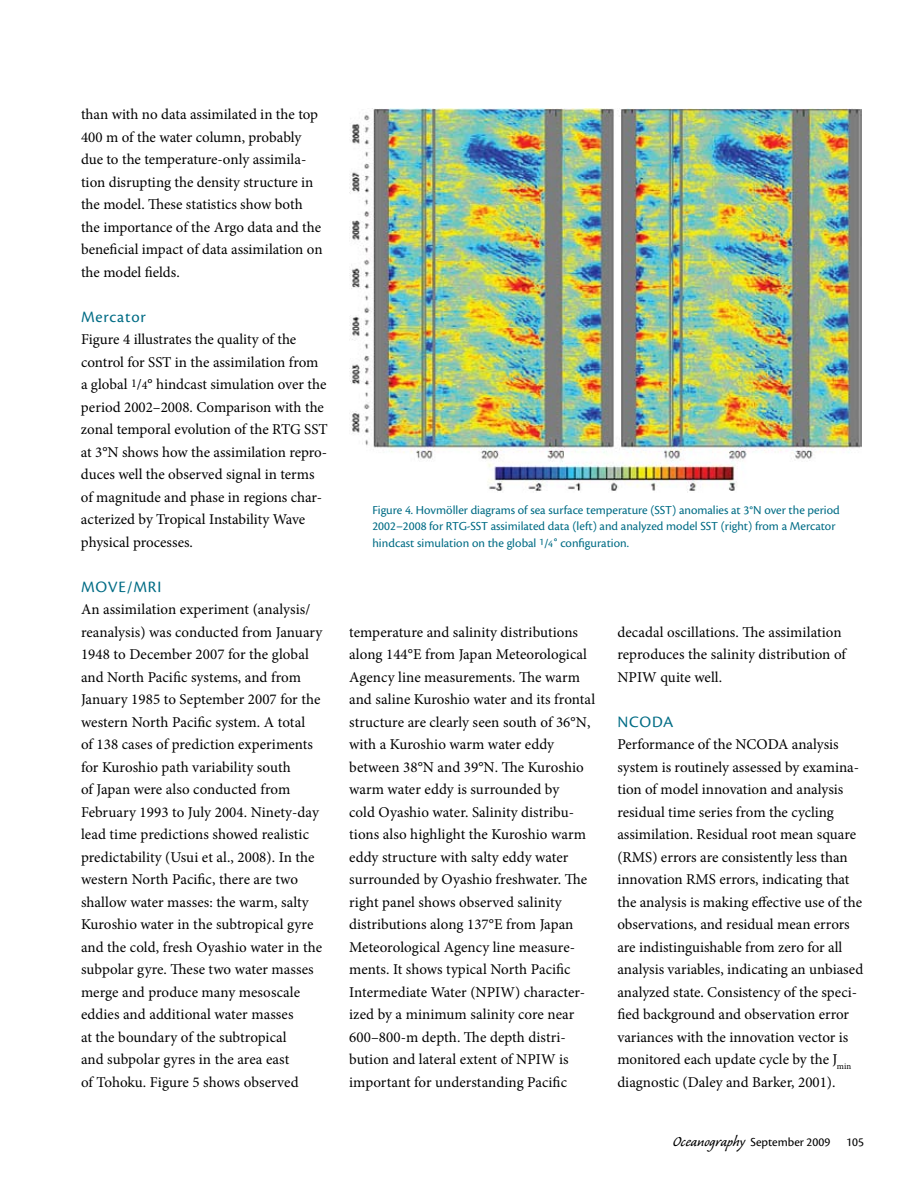
<style>
.page{position:relative;width:918px;height:1188px;background:#fff}
.page>*{position:absolute;margin:0;border:0;box-sizing:border-box;transform-origin:0 0}
.t1{font:16.5px "Cronos Pro";letter-spacing:.045em;color:#006c85}
.t2{font:15px/22.5px "Minion Pro";color:#000}
.t3{font:12.75px/16.5px "Cronos Pro";color:#006c85}
.t4{font:12.75px "Cronos Pro";color:#000}
.s1{font-size:12px}
.s2{font-weight:500}
.s3{font-size:10.5px}
.s4{font-family:"Caliban";font-size:18px}
</style>
<div class="page">
<img style="left:349px;top:108px;width:513px;height:385px">
<p class="t2" style="left:81px;top:103px;width:243px">than with no data assimilated in the top 400 m of the water column, probably due to the temperature-only assimila&shy;tion disrupting the density structure in the model. These statistics show both the importance of the Argo data and the beneficial impact of data assimilation on the model fields.</p>
<p class="t1" style="left:81px;top:307px;width:66px">Mercator</p>
<p class="t2" style="left:81px;top:328px;width:248px">Figure 4 illustrates the quality of the control for SST in the assimilation from a global <span class="s1">1</span>/<span class="s1">4</span><span class="s2">°</span> hindcast simulation over the period 2002–2008. Comparison with the zonal temporal evolution of the RTG SST at 3°N shows how the assimilation repro&shy;duces well the observed signal in terms of magnitude and phase in regions char&shy;acterized by Tropical Instability Wave physical processes.</p>
<p class="t1" style="left:81px;top:577px;width:63px">MOVE/MRI</p>
<p class="t2" style="left:81px;top:598px;width:243px">An assimilation experiment (analysis/ reanalysis) was conducted from January 1948 to December 2007 for the global and North Pacific systems, and from January 1985 to September 2007 for the western North Pacific system. A total<br>of 138 cases of prediction experiments for Kuroshio path variability south<br>of Japan were also conducted from February 1993 to July 2004. Ninety-day lead time predictions showed realistic predictability (Usui et al., 2008). In the western North Pacific, there are two shallow water masses: the warm, salty Kuroshio water in the subtropical gyre and the cold, fresh Oyashio water in the subpolar gyre. These two water masses merge and produce many mesoscale eddies and additional water masses<br>at the boundary of the subtropical<br>and subpolar gyres in the area east<br>of Tohoku. Figure 5 shows observed</p>
<p class="t3" style="left:372px;top:502px;width:469px">Figure 4. Hovmöller diagrams of sea surface temperature (SST) anomalies at 3°N over the period<br>2002–2008 for RTG-SST assimilated data (left) and analyzed model SST (right) from a Mercator hindcast simulation on the global <span class="s3">1</span>/<span class="s3">4</span>° configuration.</p>
<p class="t2" style="left:349px;top:621px;width:247px">temperature and salinity distributions along 144°E from Japan Meteorological Agency line measurements. The warm and saline Kuroshio water and its frontal structure are clearly seen south of 36°N, with a Kuroshio warm water eddy between 38°N and 39°N. The Kuroshio warm water eddy is surrounded by<br>cold Oyashio water. Salinity distribu&shy;tions also highlight the Kuroshio warm eddy structure with salty eddy water surrounded by Oyashio freshwater. The right panel shows observed salinity distributions along 137°E from Japan Meteorological Agency line measure&shy;ments. It shows typical North Pacific Intermediate Water (NPIW) character&shy;ized by a minimum salinity core near 600–800-m depth. The depth distri&shy;bution and lateral extent of NPIW is important for understanding Pacific</p>
<p class="t2" style="left:617px;top:621px;width:230px">decadal oscillations. The assimilation reproduces the salinity distribution of<br>NPIW quite well.</p>
<p class="t1" style="left:617px;top:712px;width:58px">NCODA</p>
<p class="t2" style="left:617px;top:733px;width:247px">Performance of the NCODA analysis system is routinely assessed by examina&shy;tion of model innovation and analysis residual time series from the cycling assimilation. Residual root mean square (RMS) errors are consistently less than innovation RMS errors, indicating that the analysis is making effective use of the observations, and residual mean errors are indistinguishable from zero for all analysis variables, indicating an unbiased analyzed state. Consistency of the speci&shy;fied background and observation error variances with the innovation vector is monitored each update cycle by the J<sub>min </sub>diagnostic (Daley and Barker, 2001).</p>
<p class="t4" style="left:673px;top:1135px;width:159px"><span class="s4">Oceanography</span> September 2009</p>
<p class="t4" style="left:846px;top:1134px;width:19px">105</p>
</div>
